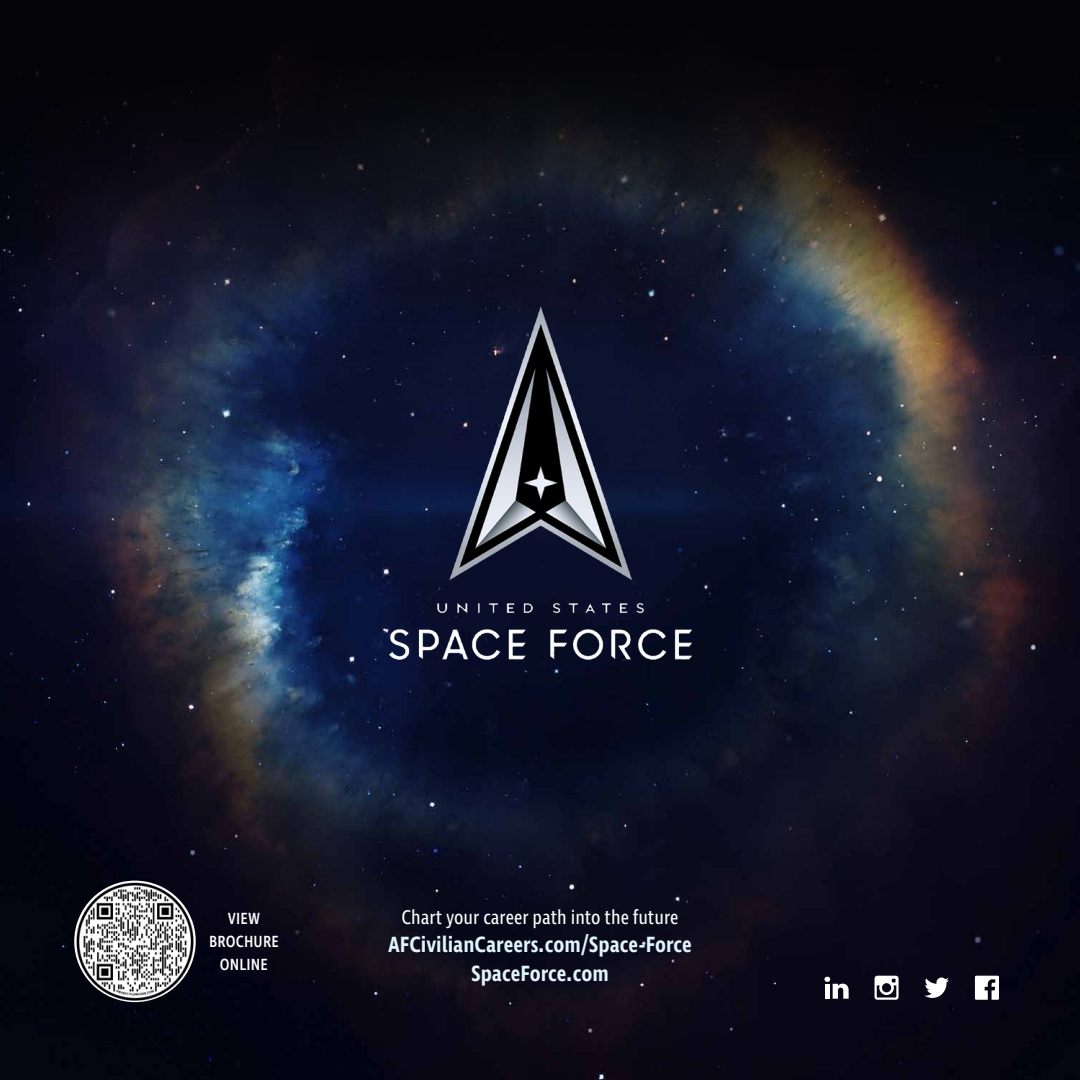
<style>
.page{position:relative;width:1080px;height:1080px;background:#fff}
.page>*{position:absolute;margin:0;border:0;box-sizing:border-box;transform-origin:0 0}
.t1{font:600 22.5px/28.5px "Ingra Cd";color:#e1f4fd;text-align:center}
.t2{font:20.25px "Ingra Cd";color:#fff}
.t3{font:500 16.5px/22.6px "Ingra Cd";letter-spacing:.01em;color:#fff;text-align:center}
</style>
<div class="page">
<img style="left:0;top:0;width:1080px;height:1080px">
<svg style="left:875px;top:976px;width:24px;height:24px"></svg>
<svg style="left:924px;top:977px;width:25px;height:21px"></svg>
<img style="left:383px;top:290px;width:314px;height:378px">
<img style="left:74px;top:881px;width:122px;height:121px;border-radius:61px">
<svg style="left:975px;top:976px;width:24px;height:24px"></svg>
<svg style="left:824px;top:977px;width:25px;height:22px"></svg>
<p class="t3" style="left:209px;top:908px;width:71px">VIEW<br>BROCHURE<br>ONLINE</p>
<p class="t2" style="left:401px;top:905px;width:279px">Chart your career path into the future</p>
<p class="t1" style="left:388px;top:932px;width:305px">AFCivilianCareers.com/Space-Force<br>SpaceForce.com</p>
</div>
